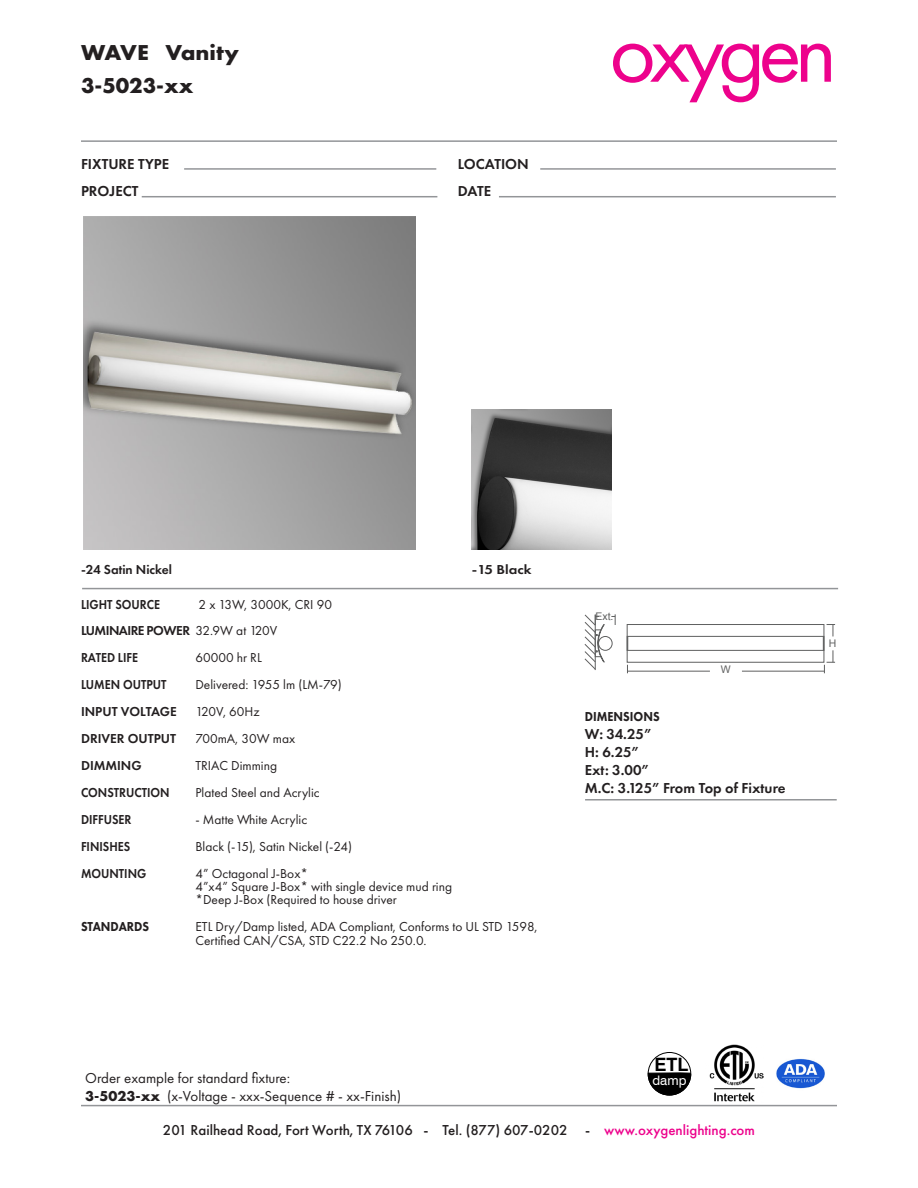
<style>
.page{position:relative;width:918px;height:1188px;background:#fff}
.page>*{position:absolute;margin:0;border:0;box-sizing:border-box;transform-origin:0 0}
.t1{font:89.7px "Futura PT";letter-spacing:-.075em;color:#ed028c}
.t2{font:700 22.35px "Futura PT";color:#231f20;scale:1.07 1}
.t3{font:700 22.35px "Futura PT";color:#231f20}
.t4{font:700 18.45px "Swiss 721 BT";color:#000}
.t5{font:600 15px "Futura PT";color:#231f20}
.t6{font:15px "Futura PT";color:#231f20}
.t7{font:500 15px "Futura PT";color:#231f20}
.t8{font:13.5px "Futura PT";color:#231f20}
.t9{font:600 13.5px "Futura PT";color:#231f20;scale:.9 1}
.t10{font:600 13.5px "Futura PT";color:#231f20}
.t11{font:600 13.5px "Futura PT";letter-spacing:-.04em;color:#231f20}
.t12{font:800 13.5px "Futura PT";color:#231f20;scale:.9 1}
.t13{font:600 13.5px "Futura PT";color:#231f20;scale:1.13 1}
.t14{font:13.2px "Swiss 721 BT";color:#fff}
.t15{font:10.5px "Arial";color:#5f6060}
.s1{font-weight:400}
.s2{font-weight:700}
.s3{color:#ed028c}
</style>
<div class="page">
<hr style="left:81px;top:140px;width:756px;height:2px;background:#939598">
<hr style="left:82px;top:588px;width:756px;height:1px;background:#939598">
<hr style="left:142px;top:196px;width:295px;height:1px;background:#939598">
<hr style="left:499px;top:196px;width:337px;height:1px;background:#939598">
<hr style="left:540px;top:168px;width:296px;height:2px;background:#939598">
<hr style="left:184px;top:168px;width:252px;height:2px;background:#939598">
<hr style="left:81px;top:1105px;width:756px;height:1px;background:#939598">
<hr style="left:585px;top:799px;width:252px;height:2px;background:#939598">
<img style="left:776px;top:1058px;width:48px;height:31px">
<img style="left:709px;top:1044px;width:54px;height:58px">
<div style="left:648px;top:1052px;width:43px;height:43px;border:1px solid #000;border-radius:50%"></div>
<svg style="left:648px;top:1073px;width:43px;height:22px"></svg>
<img style="left:472px;top:410px;width:140px;height:139px">
<img style="left:83px;top:217px;width:333px;height:332px">
<div style="left:598px;top:636px;width:14px;height:15px;border:1px solid #5f6060;border-radius:50%"></div>
<svg style="left:611px;top:614px;width:5px;height:11px"></svg>
<svg style="left:627px;top:624px;width:208px;height:49px"></svg>
<hr style="left:627px;top:671px;width:83px;height:1px;background:#5f6060">
<hr style="left:595px;top:615px;width:1px;height:55px;background:#5f6060">
<svg style="left:585px;top:614px;width:20px;height:55px"></svg>
<hr style="left:742px;top:671px;width:82px;height:1px;background:#5f6060">
<p class="t2" style="left:81px;top:38px;width:149px">WAVE Vanity</p>
<p class="t3" style="left:81px;top:71px;width:114px">3-5023-xx</p>
<p class="t5" style="left:81px;top:155px;width:90px">FIXTURE TYPE</p>
<p class="t5" style="left:458px;top:155px;width:72px">LOCATION</p>
<p class="t5" style="left:81px;top:182px;width:59px">PROJECT</p>
<p class="t5" style="left:458px;top:182px;width:35px">DATE</p>
<p class="t1" style="left:609px;top:-1px;width:229px">oxygen</p>
<p class="t10" style="left:81px;top:561px;width:93px">-24 Satin Nickel</p>
<p class="t9" style="left:81px;top:596px;width:89px">LIGHT SOURCE</p>
<p class="t11" style="left:81px;top:623px;width:198px">LUMINAIRE POWER <span class="s1">32.9W at 120V</span></p>
<p class="t9" style="left:81px;top:649px;width:65px">RATED LIFE</p>
<p class="t9" style="left:81px;top:676px;width:97px">LUMEN OUTPUT</p>
<p class="t10" style="left:81px;top:703px;width:97px">INPUT VOLTAGE</p>
<p class="t10" style="left:81px;top:730px;width:97px">DRIVER OUTPUT</p>
<p class="t10" style="left:81px;top:757px;width:62px">DIMMING</p>
<p class="t9" style="left:81px;top:784px;width:100px">CONSTRUCTION</p>
<p class="t9" style="left:81px;top:811px;width:58px">DIFFUSER</p>
<p class="t9" style="left:81px;top:838px;width:56px">FINISHES</p>
<p class="t9" style="left:81px;top:865px;width:74px">MOUNTING</p>
<p class="t13" style="left:472px;top:561px;width:54px">-15 Black</p>
<p class="t8" style="left:199px;top:596px;width:135px">2 x 13W, 3000K, CRI 90</p>
<p class="t8" style="left:195px;top:650px;width:68px">60000 hr RL</p>
<p class="t8" style="left:195px;top:677px;width:148px">Delivered: 1955 lm (LM-79)</p>
<p class="t8" style="left:195px;top:704px;width:66px">120V, 60Hz</p>
<p class="t8" style="left:195px;top:731px;width:101px">700mA, 30W max</p>
<p class="t8" style="left:195px;top:757px;width:83px">TRIAC Dimming</p>
<p class="t8" style="left:195px;top:784px;width:126px">Plated Steel and Acrylic</p>
<p class="t8" style="left:195px;top:811px;width:113px">- Matte White Acrylic</p>
<p class="t8" style="left:195px;top:838px;width:158px">Black (-15), Satin Nickel (-24)</p>
<p class="t8" style="left:195px;top:865px;width:114px">4” Octagonal J-Box*</p>
<p class="t8" style="left:195px;top:879px;width:258px">4”x4” Square J-Box* with single device mud ring</p>
<p class="t8" style="left:195px;top:892px;width:203px">*Deep J-Box (Required to house driver</p>
<p class="t8" style="left:195px;top:919px;width:344px">ETL Dry/Damp listed, ADA Compliant, Conforms to UL STD 1598,</p>
<p class="t8" style="left:195px;top:932px;width:233px">Certified CAN/CSA, STD C22.2 No 250.0.</p>
<p class="t12" style="left:81px;top:918px;width:77px">STANDARDS</p>
<p class="t6" style="left:85px;top:1069px;width:206px">Order example for standard fixture:</p>
<p class="t6" style="left:85px;top:1087px;width:317px"><span class="s2">3-5023-xx</span> (x-Voltage - xxx-Sequence # - xx-Finish)</p>
<p class="t15" style="left:595px;top:610px;width:20px">Ext.</p>
<p class="t15" style="left:721px;top:663px;width:11px">W</p>
<p class="t12" style="left:585px;top:708px;width:85px">DIMENSIONS</p>
<p class="t5" style="left:585px;top:724px;width:68px">W: 34.25”</p>
<p class="t5" style="left:585px;top:742px;width:56px">H: 6.25”</p>
<p class="t5" style="left:585px;top:760px;width:66px">Ext: 3.00”</p>
<p class="t5" style="left:585px;top:778px;width:202px">M.C: 3.125” From Top of Fixture</p>
<p class="t15" style="left:829px;top:636px;width:9px">H</p>
<p class="t4" style="left:655px;top:1053px;width:35px">ETL</p>
<p class="t14" style="left:652px;top:1072px;width:36px">damp</p>
<p class="t7" style="left:163px;top:1121px;width:594px">201 Railhead Road, Fort Worth, TX 76106 - Tel. (877) 607-0202 - <span class="s3">www.oxygenlighting.com</span></p>
</div>
